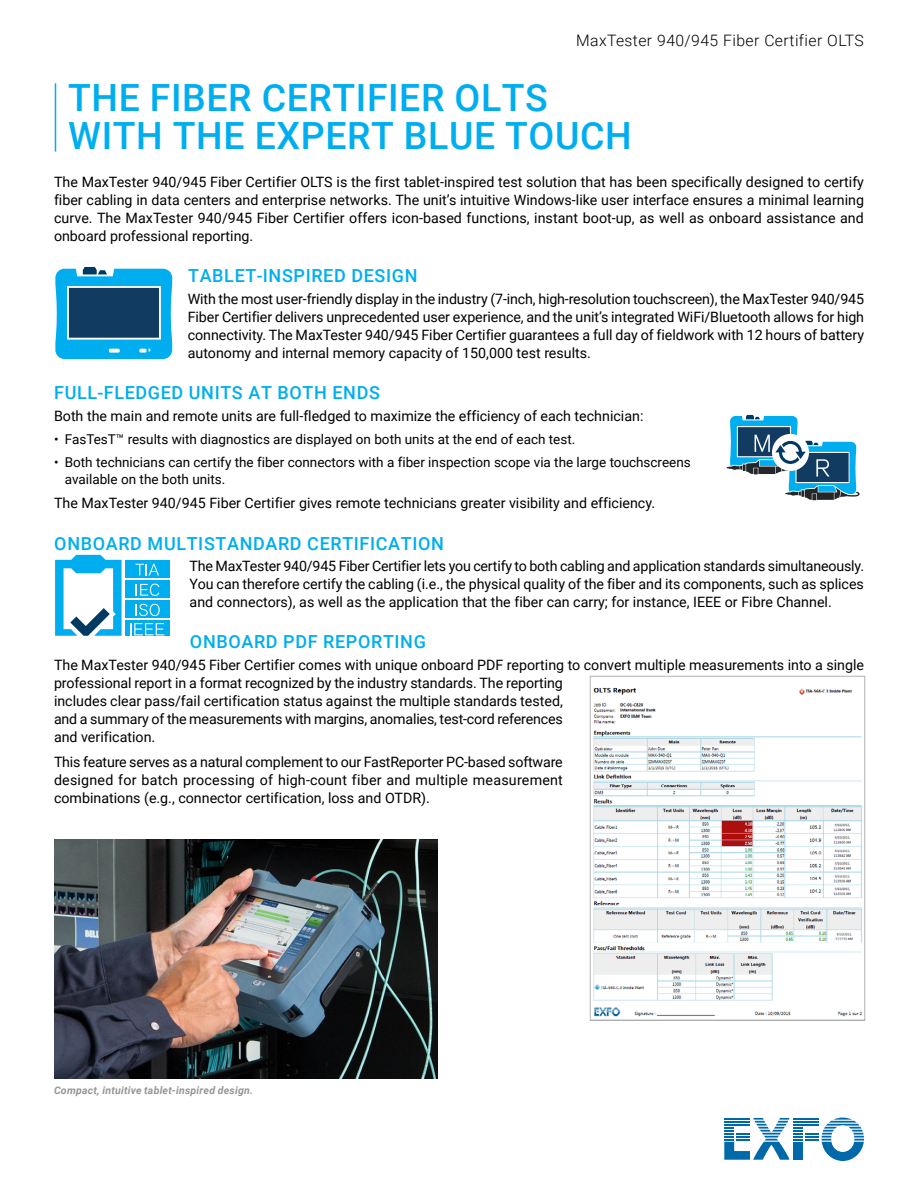
<style>
.page{position:relative;width:918px;height:1188px;background:#fff}
.page>*{position:absolute;margin:0;border:0;box-sizing:border-box;transform-origin:0 0}
.Titre{font:500 37.5px/37.5px "Roboto";letter-spacing:.015em;color:#00aeef}
.Titre-2{font:500 18px "Roboto";letter-spacing:.035em;color:#00aeef}
.t1{font:300 15.75px "Roboto";letter-spacing:.025em;color:#000}
.Texte{font:14.25px/18px "Roboto";color:#000;text-align:justify}
.t2{font:13.5px/16.5px "Roboto";color:#000}
.Légende_photo{font:italic 700 10.5px "Roboto";letter-spacing:.02em;color:#939598}
</style>
<div class="page">
<svg style="left:724px;top:1118px;width:140px;height:43px"></svg>
<hr style="left:724px;top:1124px;width:26px;height:2px;background:#0069aa">
<hr style="left:55px;top:83px;width:1px;height:69px;background:#00aeef">
<img style="left:54px;top:839px;width:383px;height:240px">
<img style="left:593px;top:688px;width:270px;height:329px">
<div style="left:590px;top:676px;width:275px;height:344px;border:1px solid #b1b4b6"></div>
<svg style="left:55px;top:555px;width:67px;height:81px"></svg>
<div style="left:125px;top:560px;width:44px;height:17px;background:#00aeef"></div>
<svg style="left:136px;top:564px;width:23px;height:11px"></svg>
<div style="left:125px;top:580px;width:44px;height:18px;background:#00aeef"></div>
<svg style="left:136px;top:584px;width:23px;height:12px"></svg>
<div style="left:125px;top:600px;width:44px;height:18px;background:#00aeef"></div>
<svg style="left:135px;top:604px;width:25px;height:12px"></svg>
<div style="left:125px;top:620px;width:44px;height:16px;background:#00aeef"></div>
<svg style="left:130px;top:623px;width:34px;height:12px"></svg>
<svg style="left:55px;top:267px;width:117px;height:92px;background:#2385b4"></svg>
<svg style="left:726px;top:415px;width:134px;height:86px"></svg>
<p class="t1" style="left:576px;top:30px;width:289px">MaxTester 940/945 Fiber Certifier OLTS</p>
<p class="Titre" style="left:68px;top:78px;width:565px">THE FIBER CERTIFIER OLTS<br>WITH THE EXPERT BLUE TOUCH</p>
<p class="Texte" style="left:54px;top:173px;width:812px">The MaxTester 940/945 Fiber Certifier OLTS is the first tablet-inspired test solution that has been specifically designed to certify fiber cabling in data centers and enterprise networks. The unit’s intuitive Windows-like user interface ensures a minimal learning curve. The MaxTester 940/945 Fiber Certifier offers icon-based functions, instant boot-up, as well as onboard assistance and onboard professional reporting.</p>
<p class="Titre-2" style="left:188px;top:263px;width:231px">TABLET-INSPIRED DESIGN</p>
<p class="Texte" style="left:188px;top:289px;width:678px">With the most user-friendly display in the industry (7-inch, high-resolution touchscreen), the MaxTester 940/945<br>Fiber Certifier delivers unprecedented user experience, and the unit’s integrated WiFi/Bluetooth allows for high connectivity. The MaxTester 940/945 Fiber Certifier guarantees a full day of fieldwork with 12 hours of battery autonomy and internal memory capacity of 150,000 test results.</p>
<p class="Titre-2" style="left:54px;top:380px;width:327px">FULL-FLEDGED UNITS AT BOTH ENDS</p>
<p class="Texte" style="left:54px;top:406px;width:591px">Both the main and remote units are full-fledged to maximize the efficiency of each technician:</p>
<p class="t2" style="left:54px;top:430px;width:523px">• FasTesT™ results with diagnostics are displayed on both units at the end of each test.</p>
<p class="t2" style="left:65px;top:454px;width:628px;text-indent:-11px">• Both technicians can certify the fiber connectors with a fiber inspection scope via the large touchscreens available on the both units.</p>
<p class="Texte" style="left:54px;top:494px;width:603px">The MaxTester 940/945 Fiber Certifier gives remote technicians greater visibility and efficiency.</p>
<p class="Titre-2" style="left:54px;top:531px;width:391px">ONBOARD MULTISTANDARD CERTIFICATION</p>
<p class="Texte" style="left:190px;top:557px;width:676px">The MaxTester 940/945 Fiber Certifier lets you certify to both cabling and application standards simultaneously.<br>You can therefore certify the cabling (i.e., the physical quality of the fiber and its components, such as splices and connectors), as well as the application that the fiber can carry; for instance, IEEE or Fibre Channel.</p>
<p class="Titre-2" style="left:190px;top:629px;width:237px">ONBOARD PDF REPORTING</p>
<p class="Texte" style="left:54px;top:655px;width:812px;text-align:left">The MaxTester 940/945 Fiber Certifier comes with unique onboard PDF reporting to convert multiple measurements into a single professional report in a format recognized by the industry standards. The reporting<br>includes clear pass/fail certification status against the multiple standards tested,<br>and a summary of the measurements with margins, anomalies, test-cord references<br>and verification.</p>
<p class="Texte" style="left:54px;top:752px;width:510px">This feature serves as a natural complement to our FastReporter PC-based software designed for batch processing of high-count fiber and multiple measurement combinations (e.g., connector certification, loss and OTDR).</p>
<p class="Légende_photo" style="left:54px;top:1083px;width:201px">Compact, intuitive tablet-inspired design.</p>
</div>
